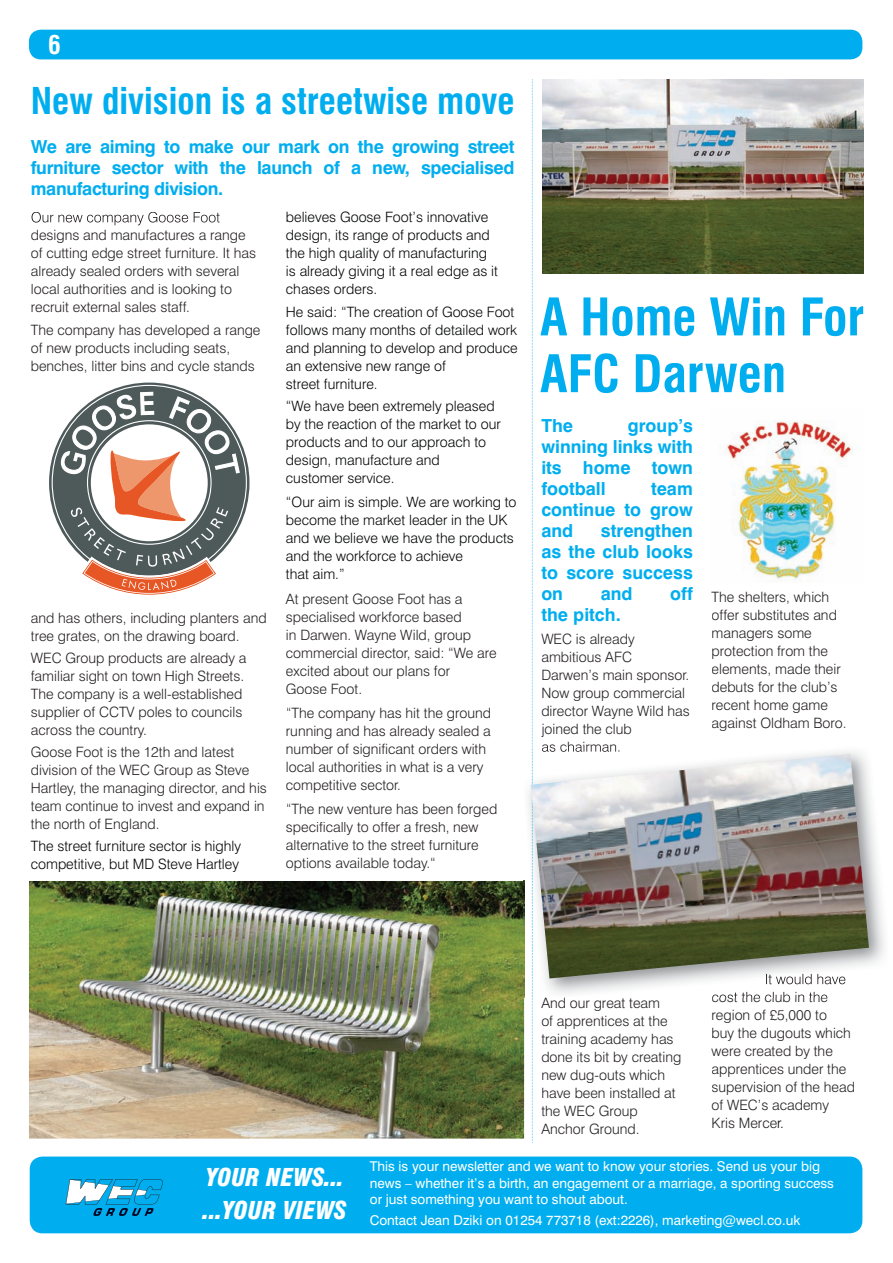
<style>
.page{position:relative;width:893px;height:1263px;background:#fff}
.page>*{position:absolute;margin:0;border:0;box-sizing:border-box;transform-origin:0 0}
.t1{font:700 condensed 50.4px/56.7px "Swiss 721 BT";color:#00aeef}
.t2{font:700 condensed 36px "Swiss 721 BT";color:#00aeef}
.t3{font:700 condensed 25.5px "Swiss 721 BT";color:#fff}
.t4{font:italic 900 condensed 24px/33px "Swiss 721 BT";color:#fff}
.t5{font:700 18px/21px "Swiss 721 BT";color:#00aeef;text-align:justify}
.t6{font:300 14.25px/18px "Swiss 721 BT";color:#231f20}
.t7{font:300 14.25px/18px "Swiss 721 BT";color:#010203}
.t8{font:13.5px/16.5px "Swiss 721 BT";color:#fff}
.s1{color:#010203}
</style>
<div class="page">
<img style="left:29px;top:881px;width:495px;height:257px">
<div style="left:30px;top:1156px;width:832px;height:77px;background:#00aeef;border-radius:13px"></div>
<div style="left:29px;top:30px;width:833px;height:29px;background:#00aeef;border-radius:12px"></div>
<svg style="left:66px;top:1179px;width:97px;height:37px"></svg>
<svg style="left:532px;top:79px;width:1px;height:1064px"></svg>
<svg style="left:32px;top:212px;width:188px;height:13px"></svg>
<svg style="left:49px;top:382px;width:201px;height:213px"></svg>
<img style="left:725px;top:421px;width:127px;height:161px">
<img style="left:542px;top:79px;width:321px;height:195px">
<img style="left:524px;top:749px;width:361px;height:249px">
<img style="left:524px;top:881px;width:1px;height:117px">
<img style="left:542px;top:747px;width:77px;height:5px">
<img style="left:766px;top:978px;width:80px;height:6px">
<img style="left:712px;top:992px;width:116px;height:6px">
<img style="left:531px;top:754px;width:338px;height:224px">
<h3 class="t3" style="left:48px;top:29px;width:14px">6</h3>
<h2 class="t2" style="left:31px;top:79px;width:485px">New division is a streetwise move</h2>
<p class="t5" style="left:31px;top:136px;width:485px">We are aiming to make our mark on the growing street furniture sector with the launch of a new, specialised manufacturing division.</p>
<p class="t6" style="left:31px;top:226px;width:227px">designs and manufactures a range of cutting edge street furniture. It has already sealed orders with several local authorities and is looking to recruit external sales staff.</p>
<p class="t6" style="left:31px;top:320px;width:231px">The company has developed a range of new products including seats, benches, litter bins and cycle stands</p>
<p class="t7" style="left:286px;top:208px;width:213px">believes Goose Foot’s innovative design, its range of products and the high quality of manufacturing is already giving it a real edge as it chases orders.</p>
<p class="t7" style="left:286px;top:302px;width:233px">He said: “The creation of Goose Foot follows many months of detailed work and planning to develop and produce an extensive new range of<br>street furniture.</p>
<p class="t7" style="left:286px;top:397px;width:216px">“We have been extremely pleased by the reaction of the market to our products and to our approach to design, manufacture and customer service.</p>
<p class="t7" style="left:286px;top:493px;width:232px">“Our aim is simple. We are working to become the market leader in the UK and we believe we have the products and the workforce to achieve<br>that aim.”</p>
<p class="t6" style="left:286px;top:589px;width:212px">At present Goose Foot has a specialised workforce based<br>in Darwen. Wayne Wild, group commercial director, said: “We are excited about our plans for<br>Goose Foot.</p>
<p class="t6" style="left:286px;top:704px;width:207px">“The company has hit the ground running and has already sealed a number of significant orders with local authorities in what is a very competitive sector.</p>
<p class="t6" style="left:286px;top:800px;width:213px">“The new venture has been forged specifically to offer a fresh, new alternative to the street furniture options available today.“</p>
<p class="t6" style="left:31px;top:608px;width:237px">and has others, including planters and tree grates, on the drawing board.</p>
<p class="t6" style="left:31px;top:649px;width:217px">WEC Group products are already a familiar sight on town High Streets.<br>The company is a well-established supplier of CCTV poles to councils across the country.</p>
<p class="t6" style="left:31px;top:743px;width:238px">Goose Foot is the 12th and latest division of the WEC Group as Steve<br>Hartley, the managing director, and his team continue to invest and expand in the north of England.</p>
<p class="t7" style="left:31px;top:837px;width:212px">The street furniture sector is highly competitive, but MD Steve Hartley</p>
<h1 class="t1" style="left:540px;top:289px;width:326px">A Home Win For<br>AFC Darwen</h1>
<p class="t5" style="left:541px;top:415px;width:153px;text-indent:86px">group’s winning links with its home town football</p>
<p class="t5" style="left:541px;top:415px;width:33px">The</p>
<p class="t5" style="left:541px;top:478px;width:153px;text-indent:110px">team continue to grow and</p>
<p class="t5" style="left:541px;top:520px;width:153px;text-indent:59px">strengthen as the club looks to score success on</p>
<p class="t5" style="left:601px;top:583px;width:33px">and</p>
<p class="t5" style="left:670px;top:583px;width:24px">off</p>
<p class="t5" style="left:541px;top:604px;width:81px">the pitch.</p>
<p class="t6" style="left:541px;top:629px;width:150px">WEC is already ambitious AFC<br>Darwen’s main sponsor.<br>Now group commercial director Wayne Wild has joined the club<br>as chairman.</p>
<p class="t6" style="left:712px;top:588px;width:137px">The shelters, which offer substitutes and managers some protection from the elements, made their debuts for the club’s recent home game against Oldham Boro.</p>
<p class="t6" style="left:541px;top:994px;width:141px">And our great team<br>of apprentices at the training academy has done its bit by creating new dug-outs which have been installed at the WEC Group<br>Anchor Ground.</p>
<p class="t6" style="left:712px;top:988px;width:145px">cost the club in the region of £5,000 to<br>buy the dugouts which were created by the apprentices under the supervision of the head of WEC’s academy<br>Kris Merce<span class="s1">r.</span></p>
<h3 class="t4" style="left:203px;top:1160px;width:145px">YOUR NEWS... ...YOUR VIEWS</h3>
<p class="t8" style="left:370px;top:1158px;width:466px">This is your newsletter and we want to know your stories. Send us your big news – whether it’s a birth, an engagement or a marriage, a sporting success or just something you want to shout about.</p>
<p class="t8" style="left:370px;top:1212px;width:432px">Contact Jean Dziki on 01254 773718 (ext:2226), marketing@wecl.co.uk</p>
</div>
